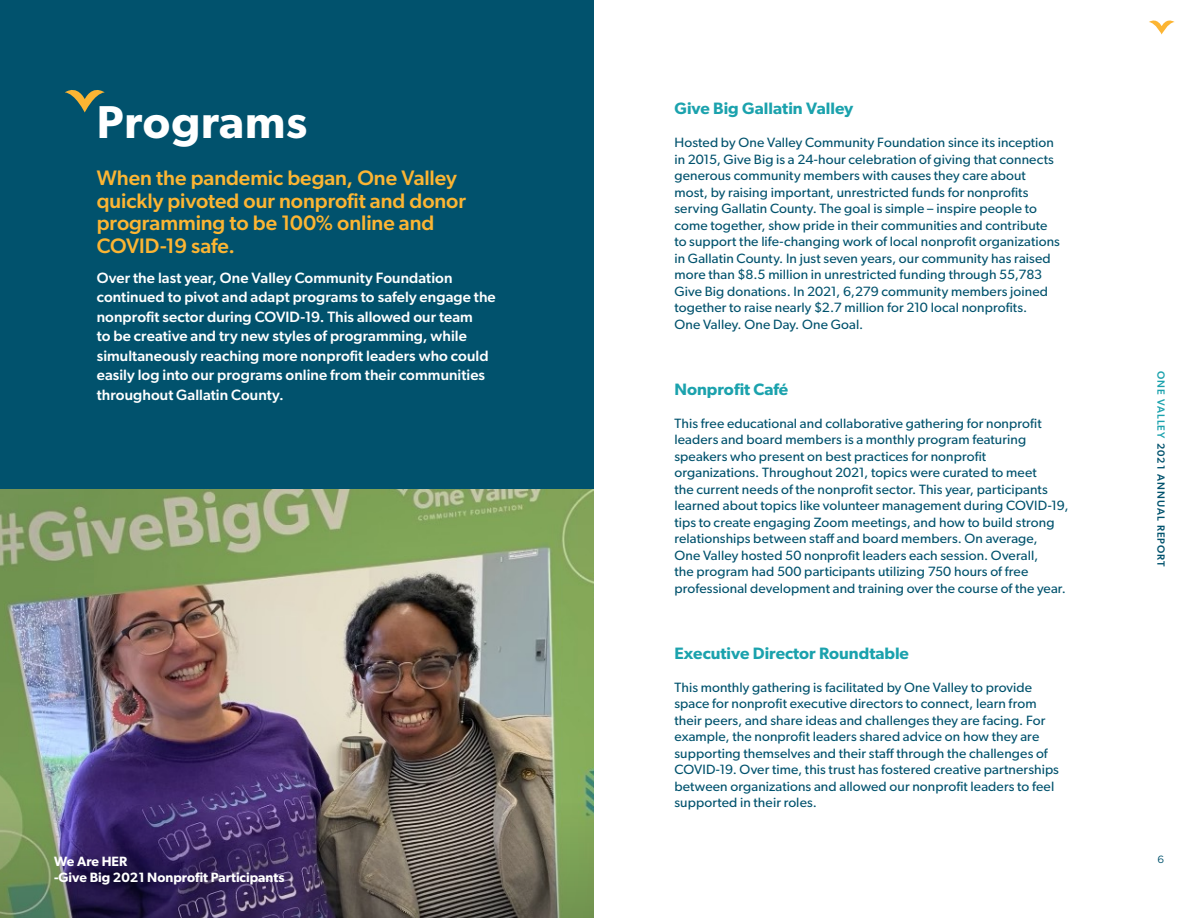
<style>
.page{position:relative;width:1188px;height:918px;background:#fff}
.page>*{position:absolute;margin:0;border:0;box-sizing:border-box;transform-origin:0 0}
.t1{font:600 46.2px "Gibson";letter-spacing:.02em;color:#fff}
.t2{font:500 21px/22.5px "Gibson";color:#fcb533}
.t3{font:600 16.5px "Gibson";color:#1ba2ad}
.t4{font:500 15px/19.5px "Gibson";letter-spacing:.005em;color:#fff}
.t5{font:13.5px/16.5px "Gibson";letter-spacing:.01em;color:#01526d}
.t6{font:600 13.5px/16.2px "Gibson";color:#fff}
.t7{font:500 10.5px "Gibson";letter-spacing:.1em;color:#01526d}
.t8{font:10.5px "Gotham";color:#01526d}
.s1{color:#1ba2ad}
</style>
<div class="page">
<svg style="left:1149px;top:20px;width:26px;height:14px"></svg>
<div style="left:0;top:0;width:594px;height:489px;background:#01526d"></div>
<img style="left:0;top:489px;width:594px;height:314px">
<svg style="left:65px;top:90px;width:40px;height:23px"></svg>
<img style="left:0;top:803px;width:594px;height:115px">
<h1 class="t1" style="left:97px;top:95px;width:212px">Programs</h1>
<h2 class="t2" style="left:97px;top:166px;width:371px">When the pandemic began, One Valley quickly pivoted our nonprofit and donor programming to be 100% online and<br>COVID-19 safe.</h2>
<p class="t4" style="left:97px;top:268px;width:401px">Over the last year, One Valley Community Foundation continued to pivot and adapt programs to safely engage the nonprofit sector during COVID-19. This allowed our team<br>to be creative and try new styles of programming, while simultaneously reaching more nonprofit leaders who could easily log into our programs online from their communities throughout Gallatin County.</p>
<p class="t6" style="left:54px;top:853px;width:232px">We Are HER<br>-Give Big 2021 Nonprofit Participants</p>
<p class="t3" style="left:674px;top:99px;width:180px">Give Big Gallatin Valley</p>
<p class="t5" style="left:674px;top:134px;width:387px">Hosted by One Valley Community Foundation since its inception in 2015, Give Big is a 24-hour celebration of giving that connects generous community members with causes they care about most, by raising important, unrestricted funds for nonprofits serving Gallatin County. The goal is simple – inspire people to come together, show pride in their communities and contribute to support the life-changing work of local nonprofit organizations in Gallatin County. In just seven years, our community has raised more than $8.5 million in unrestricted funding through 55,783<br>Give Big donations. In 2021, 6,279 community members joined together to raise nearly $2.7 million for 210 local nonprofits.<br>One Valley. One Day. One Goal.</p>
<p class="t3" style="left:674px;top:379px;width:115px">Nonprofit Café</p>
<p class="t5" style="left:674px;top:415px;width:396px">This free educational and collaborative gathering for nonprofit leaders and board members is a monthly program featuring speakers who present on best practices for nonprofit organizations. Throughout 2021, topics were curated to meet<br>the current needs of the nonprofit sector. This year, participants learned about topics like volunteer management during COVID-19, tips to create engaging Zoom meetings, and how to build strong relationships between staff and board members. On average,<br>One Valley hosted 50 nonprofit leaders each session. Overall,<br>the program had 500 participants utilizing 750 hours of free professional development and training over the course of the year.</p>
<p class="t3" style="left:674px;top:643px;width:236px">Executive Director Roundtable</p>
<p class="t5" style="left:674px;top:679px;width:386px">This monthly gathering is facilitated by One Valley to provide space for nonprofit executive directors to connect, learn from their peers, and share ideas and challenges they are facing. For example, the nonprofit leaders shared advice on how they are supporting themselves and their staff through the challenges of COVID-19. Over time, this trust has fostered creative partnerships between organizations and allowed our nonprofit leaders to feel supported in their roles.</p>
<p class="t7" style="left:1167px;top:371px;width:198px;rotate:90deg"><span class="s1">ONE VALLEY</span> 2021 ANNUAL REPORT</p>
<p class="t8" style="left:1157px;top:853px;width:8px">6</p>
</div>
